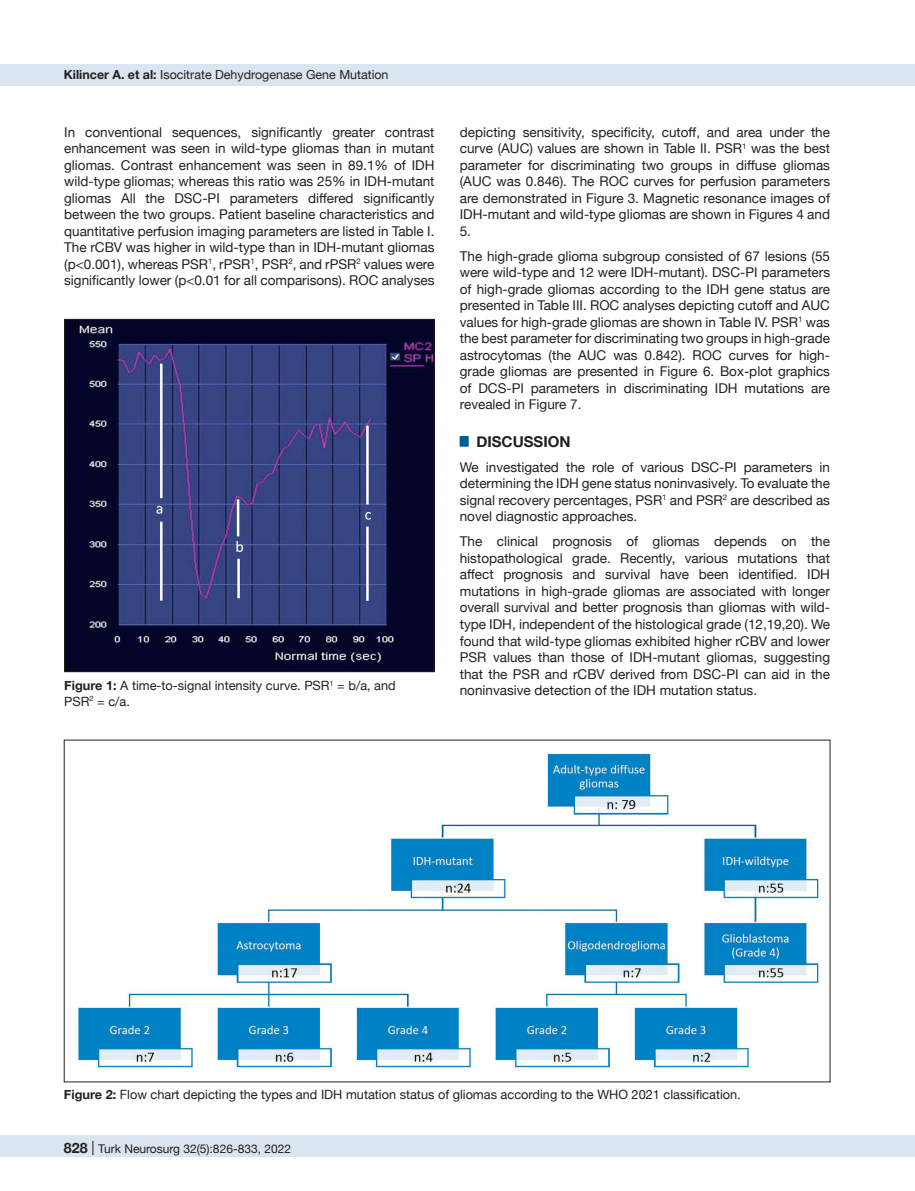
<style>
.page{position:relative;width:915px;height:1191px;background:#fff}
.page>*{position:absolute;margin:0;border:0;box-sizing:border-box;transform-origin:0 0}
.t1{font:700 15px "Helvetica Neue";color:#231f20}
.t2{font:13.5px/16.5px "Helvetica Neue";color:#231f20;text-align:justify}
.t3{font:12.75px/15.8px "Helvetica Neue";color:#231f20}
.t4{font:12.45px "Helvetica Neue";color:#231f20}
.t5{font:12px "Helvetica Neue";color:#231f20}
.s1{font-weight:700}
.s2{font-weight:700;font-size:14.25px}
.s3{font-size:14.25px}
</style>
<div class="page">
<div style="left:0;top:1135px;width:914px;height:22px;background:#dbe5f0"></div>
<div style="left:0;top:64px;width:914px;height:21px;background:#dbe5f0"></div>
<img style="left:66px;top:321px;width:366px;height:349px">
<div style="left:64px;top:319px;width:370px;height:353px;border:1px solid #231f20"></div>
<img style="left:78px;top:753px;width:743px;height:319px">
<p class="t4" style="left:64px;top:66px;width:326px"><span class="s1">Kilincer A. et al:</span> Isocitrate Dehydrogenase Gene Mutation</p>
<p class="t2" style="left:64px;top:124px;width:371px">In conventional sequences, significantly greater contrast enhancement was seen in wild-type gliomas than in mutant gliomas. Contrast enhancement was seen in 89.1% of IDH wild-type gliomas; whereas this ratio was 25% in IDH-mutant gliomas All the DSC-PI parameters differed significantly between the two groups. Patient baseline characteristics and quantitative perfusion imaging parameters are listed in Table I.<br>The rCBV was higher in wild-type than in IDH-mutant gliomas (p&lt;0.001), whereas PSR<sup>1</sup>, rPSR<sup>1</sup>, PSR<sup>2</sup>, and rPSR<sup>2</sup> values were significantly lower (p&lt;0.01 for all comparisons). ROC analyses</p>
<p class="t2" style="left:459px;top:124px;width:371px">depicting sensitivity, specificity, cutoff, and area under the curve (AUC) values are shown in Table II. PSR<sup>1</sup> was the best parameter for discriminating two groups in diffuse gliomas (AUC was 0.846). The ROC curves for perfusion parameters are demonstrated in Figure 3. Magnetic resonance images of IDH-mutant and wild-type gliomas are shown in Figures 4 and 5.</p>
<p class="t2" style="left:459px;top:248px;width:371px">The high-grade glioma subgroup consisted of 67 lesions (55 were wild-type and 12 were IDH-mutant). DSC-PI parameters of high-grade gliomas according to the IDH gene status are presented in Table III. ROC analyses depicting cutoff and AUC values for high-grade gliomas are shown in Table IV. PSR<sup>1</sup> was the best parameter for discriminating two groups in high-grade astrocytomas (the AUC was 0.842). ROC curves for high&shy;grade gliomas are presented in Figure 6. Box-plot graphics of DCS-PI parameters in discriminating IDH mutations are revealed in Figure 7.</p>
<p class="t1" style="left:459px;top:430px;width:112px"><sup>█</sup> DISCUSSION</p>
<p class="t2" style="left:459px;top:460px;width:371px">We investigated the role of various DSC-PI parameters in determining the IDH gene status noninvasively. To evaluate the signal recovery percentages, PSR<sup>1</sup> and PSR<sup>2</sup> are described as novel diagnostic approaches.</p>
<p class="t2" style="left:459px;top:534px;width:371px">The clinical prognosis of gliomas depends on the histopathological grade. Recently, various mutations that affect prognosis and survival have been identified. IDH mutations in high-grade gliomas are associated with longer overall survival and better prognosis than gliomas with wild&shy;type IDH, independent of the histological grade (12,19,20). We found that wild-type gliomas exhibited higher rCBV and lower PSR values than those of IDH-mutant gliomas, suggesting that the PSR and rCBV derived from DSC-PI can aid in the noninvasive detection of the IDH mutation status.</p>
<p class="t3" style="left:64px;top:678px;width:333px"><span class="s1">Figure 1:</span> A time-to-signal intensity curve. PSR<sup>1</sup> = b/a, and<br>PSR<sup>2</sup> = c/a.</p>
<p class="t3" style="left:64px;top:1087px;width:678px"><span class="s1">Figure 2:</span> Flow chart depicting the types and IDH mutation status of gliomas according to the WHO 2021 classification.</p>
<p class="t5" style="left:63px;top:1140px;width:229px"><span class="s2">828</span> <span class="s3">|</span> Turk Neurosurg 32(5):826-833, 2022</p>
</div>
